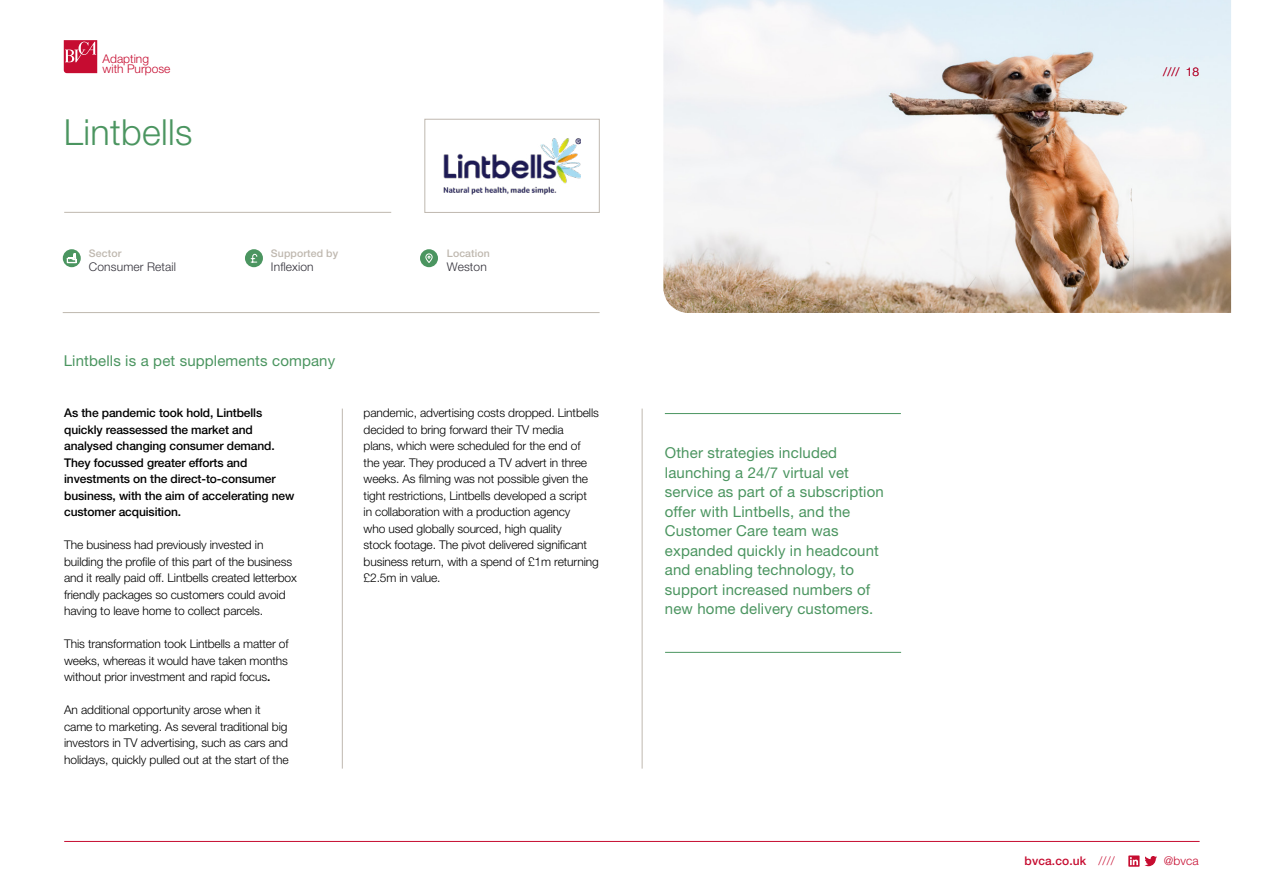
<style>
.page{position:relative;width:1263px;height:893px;background:#fff}
.page>*{position:absolute;margin:0;border:0;box-sizing:border-box;transform-origin:0 0}
.t1{font:300 36px "Helvetica Neue LT Std";letter-spacing:.01em;color:#4b9560}
.t2{font:15px/19.5px "Helvetica Neue LT Std";letter-spacing:.01em;color:#4b9560}
.t3{font:300 12px/16.5px "Helvetica Neue LT Std";letter-spacing:-.01em;color:#000}
.t4{font:500 12px/16.5px "Helvetica Neue LT Std";letter-spacing:-.01em;color:#000}
.t5{font:300 12px/10.5px "Helvetica Neue LT Std";color:#c60c30}
.t6{font:300 12px "Helvetica Neue LT Std";letter-spacing:.01em;color:#323039}
.t7{font:500 12px "Helvetica Neue LT Std";letter-spacing:.01em;color:#c60c30}
.t8{font:500 10.5px "Helvetica Neue LT Std";letter-spacing:.01em;color:#bfb8af}
.s1{font-weight:500}
.s2{font-weight:300}
</style>
<div class="page">
<svg style="left:1128px;top:855px;width:29px;height:12px"></svg>
<hr style="left:64px;top:841px;width:1135px;height:1px;background:#c60c30">
<svg style="left:64px;top:40px;width:33px;height:33px"></svg>
<img style="left:663px;top:0;width:568px;height:313px">
<hr style="left:342px;top:409px;width:1px;height:360px;background:#bfb8af">
<img style="left:444px;top:138px;width:136px;height:56px">
<div style="left:424px;top:119px;width:176px;height:94px;border:1px solid #bfb8af"></div>
<div style="left:245px;top:249px;width:18px;height:18px;background:#4b9560;border-radius:50%"></div>
<svg style="left:250px;top:254px;width:7px;height:9px"></svg>
<div style="left:420px;top:249px;width:18px;height:18px;background:#4b9560;border-radius:50%"></div>
<svg style="left:425px;top:253px;width:8px;height:10px"></svg>
<svg style="left:63px;top:249px;width:18px;height:18px"></svg>
<svg style="left:67px;top:250px;width:9px;height:14px"></svg>
<hr style="left:64px;top:212px;width:327px;height:1px;background:#bfb8af">
<hr style="left:63px;top:312px;width:537px;height:1px;background:#bfb8af">
<hr style="left:642px;top:409px;width:1px;height:360px;background:#bfb8af">
<hr style="left:665px;top:413px;width:236px;height:1px;background:#4b9560">
<hr style="left:665px;top:652px;width:236px;height:1px;background:#4b9560">
<p class="t5" style="left:103px;top:53px;width:69px">Adapting with Purpose</p>
<h1 class="t1" style="left:64px;top:110px;width:130px">Lintbells</h1>
<p class="t8" style="left:89px;top:247px;width:34px">Sector</p>
<p class="t6" style="left:89px;top:259px;width:89px">Consumer Retail</p>
<p class="t8" style="left:271px;top:247px;width:69px">Supported by</p>
<p class="t6" style="left:271px;top:259px;width:44px">Inflexion</p>
<p class="t8" style="left:447px;top:247px;width:44px">Location</p>
<p class="t6" style="left:447px;top:259px;width:41px">Weston</p>
<p class="t2" style="left:64px;top:351px;width:273px">Lintbells is a pet supplements company</p>
<p class="t4" style="left:64px;top:404px;width:232px">As the pandemic took hold, Lintbells quickly reassessed the market and analysed changing consumer demand.<br>They focussed greater efforts and investments on the direct-to-consumer business, with the aim of accelerating new customer acquisition.</p>
<p class="t3" style="left:64px;top:536px;width:234px">The business had previously invested in building the profile of this part of the business and it really paid off. Lintbells created letterbox friendly packages so customers could avoid having to leave home to collect parcels.</p>
<p class="t3" style="left:64px;top:635px;width:226px;text-align:justify">This transformation took Lintbells a matter of weeks, whereas it would have taken months without prior investment and rapid focus<span class="s1">.</span></p>
<p class="t3" style="left:64px;top:701px;width:226px">An additional opportunity arose when it came to marketing. As several traditional big investors in TV advertising, such as cars and holidays, quickly pulled out at the start of the</p>
<p class="t3" style="left:364px;top:404px;width:237px">pandemic, advertising costs dropped. Lintbells decided to bring forward their TV media<br>plans, which were scheduled for the end of the year. They produced a TV advert in three weeks. As filming was not possible given the tight restrictions, Lintbells developed a script<br>in collaboration with a production agency<br>who used globally sourced, high quality<br>stock footage. The pivot delivered significant business return, with a spend of £1m returning £2.5m in value.</p>
<p class="t2" style="left:665px;top:443px;width:220px">Other strategies included launching a 24/7 virtual vet service as part of a subscription offer with Lintbells, and the<br>Customer Care team was expanded quickly in headcount and enabling technology, to support increased numbers of new home delivery customers.</p>
<p class="t5" style="left:1163px;top:67px;width:37px">//// 18</p>
<p class="t7" style="left:1024px;top:854px;width:92px">bvca.co.uk <span class="s2">////</span></p>
<p class="t5" style="left:1164px;top:856px;width:36px">@bvca</p>
</div>
